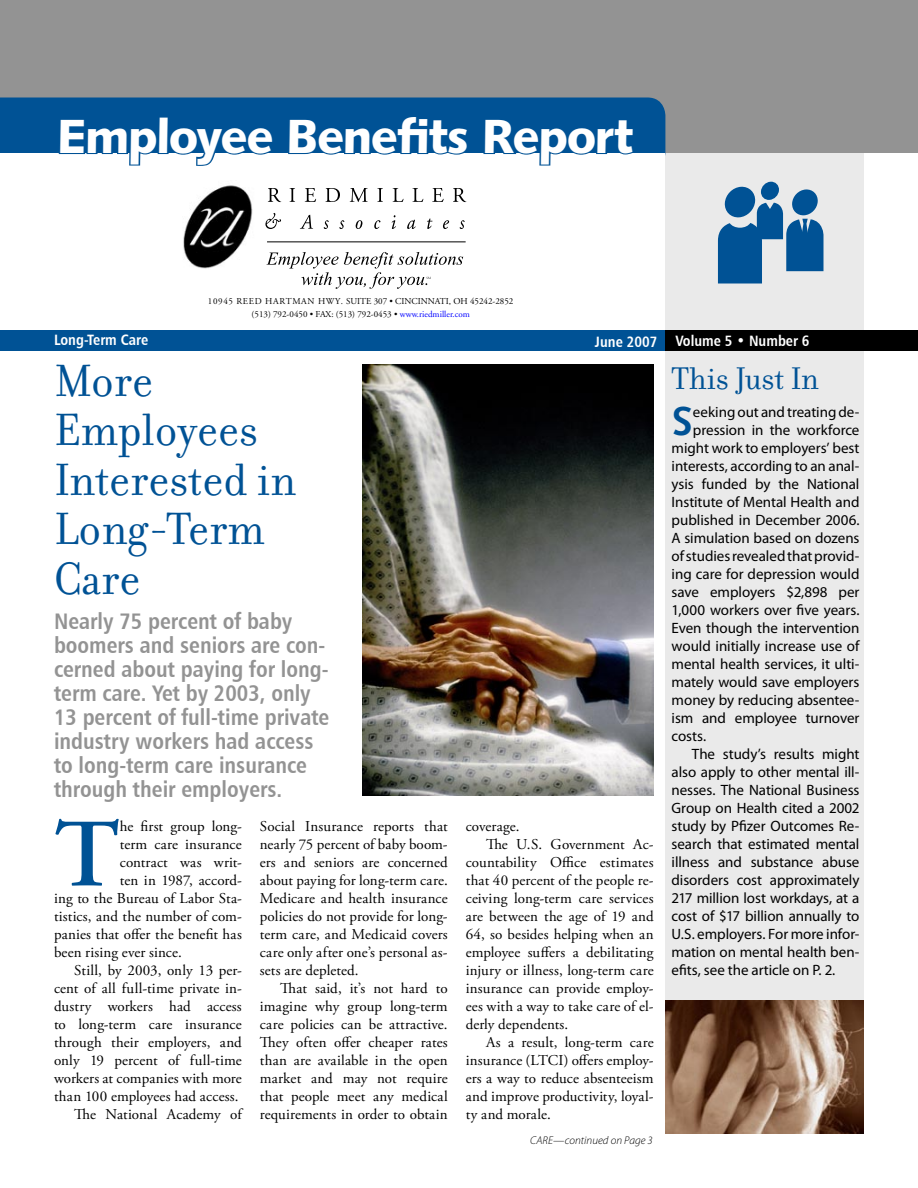
<style>
.page{position:relative;width:918px;height:1188px;background:#fff}
.page>*{position:absolute;margin:0;border:0;box-sizing:border-box;transform-origin:0 0}
.body_copy_first_para{font:600 96.45px "Adobe Garamond Pro";color:#005295}
.headline{font:48.75px/49.5px "Filosofia";color:#005295}
.t1{font:48px "Humanist 531 BT Black A";letter-spacing:-.025em;color:#fff}
.This_just_in_1st_paragraph{font:40.65px "Humanist 531 BT Bold A";color:#005295}
.This_Just_In_Headline{font:33.75px "Filosofia";color:#005295}
.main_subhead{font:22.5px/24px "Humanist 777 BT Bold Condensed B";color:#939393}
.body_copy{font:15px/18px "Adobe Garamond Pro";color:#000;text-align:justify}
.This_just_in_1st_paragraph-2{font:15px "Myriad Pro";letter-spacing:-.005em;color:#000}
.This_Just_In{font:15px/18px "Myriad Pro";letter-spacing:-.005em;color:#000;text-align:justify}
.body_copy_first_para-2{font:15px "Adobe Garamond Pro";letter-spacing:.01em;color:#000}
.Topic_Heading{font:15px "Humanist 777 BT Bold Condensed B";color:#fff}
.t2{font:italic 300 11.25px "Myriad Pro";letter-spacing:.005em;color:#000}
.t3{font:9px "Adobe Garamond";color:#000}
.s1{color:#00f}
</style>
<div class="page">
<div style="left:665px;top:135px;width:199px;height:999px;background:#eaeaea"></div>
<div style="left:0;top:0;width:918px;height:153px;background:#939393"></div>
<div style="left:0;top:98px;width:665px;height:55px;background:#005295"></div>
<div style="left:761px;top:182px;width:18px;height:18px;background:#005295;border-radius:50%"></div>
<svg style="left:718px;top:186px;width:106px;height:98px"></svg>
<div style="left:0;top:330px;width:665px;height:21px;background:#005295"></div>
<div style="left:665px;top:330px;width:253px;height:21px;background:#000"></div>
<svg style="left:57px;top:114px;width:218px;height:52px"></svg>
<div style="left:287px;top:114px;width:184px;height:41px;background:#005295"></div>
<svg style="left:482px;top:116px;width:154px;height:50px"></svg>
<img style="left:665px;top:1001px;width:199px;height:132px">
<img style="left:363px;top:365px;width:291px;height:431px">
<img style="left:183px;top:185px;width:70px;height:84px">
<svg style="left:268px;top:188px;width:13px;height:14px"></svg>
<svg style="left:290px;top:188px;width:5px;height:14px"></svg>
<svg style="left:305px;top:188px;width:11px;height:14px"></svg>
<svg style="left:325px;top:188px;width:15px;height:14px"></svg>
<svg style="left:350px;top:188px;width:18px;height:14px"></svg>
<svg style="left:377px;top:188px;width:6px;height:14px"></svg>
<svg style="left:393px;top:188px;width:11px;height:14px"></svg>
<svg style="left:412px;top:188px;width:11px;height:14px"></svg>
<svg style="left:432px;top:188px;width:12px;height:14px"></svg>
<svg style="left:453px;top:188px;width:13px;height:14px"></svg>
<svg style="left:265px;top:213px;width:16px;height:16px"></svg>
<svg style="left:300px;top:215px;width:13px;height:14px"></svg>
<svg style="left:324px;top:220px;width:5px;height:9px"></svg>
<svg style="left:339px;top:220px;width:5px;height:9px"></svg>
<svg style="left:356px;top:220px;width:7px;height:9px"></svg>
<svg style="left:374px;top:220px;width:7px;height:9px"></svg>
<svg style="left:392px;top:215px;width:4px;height:14px"></svg>
<svg style="left:407px;top:220px;width:9px;height:9px"></svg>
<svg style="left:427px;top:218px;width:6px;height:11px"></svg>
<svg style="left:443px;top:220px;width:6px;height:9px"></svg>
<svg style="left:460px;top:220px;width:5px;height:9px"></svg>
<hr style="left:267px;top:241px;width:199px;height:1px;background:#000">
<svg style="left:266px;top:252px;width:197px;height:37px"></svg>
<p class="t1" style="left:57px;top:106px;width:577px">Employee Benefits Report</p>
<p class="t3" style="left:208px;top:297px;width:307px">10945 REED HARTMAN HWY. SUITE 307 • CINCINNATI, OH 45242-2852</p>
<p class="t3" style="left:252px;top:309px;width:220px">(513) 792-0450 • FAX: (513) 792-0453 • <span class="s1">www.riedmiller.com</span></p>
<p class="Topic_Heading" style="left:54px;top:330px;width:96px">Long-Term Care</p>
<p class="Topic_Heading" style="left:595px;top:332px;width:64px">June 2007</p>
<p class="Topic_Heading" style="left:675px;top:332px;width:136px">Volume 5 • Number 6</p>
<p class="headline" style="left:54px;top:356px;width:244px">More<br>Employees<br>Interested in<br>Long-Term<br>Care</p>
<p class="main_subhead" style="left:54px;top:608px;width:277px">Nearly 75 percent of baby boomers and seniors are con&shy;cerned about paying for long&shy;term care. Yet by 2003, only<br>13 percent of full-time private industry workers had access to long-term care insurance through their employers.</p>
<p class="body_copy_first_para" style="left:54px;top:799px;width:67px">T</p>
<p class="body_copy_first_para-2" style="left:120px;top:818px;width:124px">he first group long-</p>
<p class="body_copy_first_para-2" style="left:120px;top:836px;width:124px">term care insurance</p>
<p class="body_copy_first_para-2" style="left:120px;top:854px;width:124px">contract was writ-</p>
<p class="body_copy_first_para-2" style="left:120px;top:872px;width:124px">ten in 1987, accord-</p>
<p class="body_copy_first_para-2" style="left:54px;top:890px;width:189px">ing to the Bureau of Labor Sta-</p>
<p class="body_copy_first_para-2" style="left:54px;top:908px;width:189px">tistics, and the number of com-</p>
<p class="body_copy_first_para-2" style="left:54px;top:926px;width:189px">panies that offer the benefit has</p>
<p class="body_copy_first_para-2" style="left:54px;top:944px;width:129px">been rising ever since.</p>
<p class="body_copy" style="left:54px;top:962px;width:189px;text-indent:20px">Still, by 2003, only 13 per&shy;cent of all full-time private in&shy;dustry workers had access to long-term care insurance through their employers, and only 19 percent of full-time workers at companies with more than 100 employees had access.</p>
<p class="body_copy" style="left:74px;top:1106px;width:169px">The National Academy of</p>
<p class="body_copy" style="left:260px;top:818px;width:189px">Social Insurance reports that nearly 75 percent of baby boom&shy;ers and seniors are concerned about paying for long-term care.<br>Medicare and health insurance policies do not provide for long&shy;term care, and Medicaid covers care only after one’s personal as&shy;sets are depleted.</p>
<p class="body_copy" style="left:260px;top:980px;width:189px;text-indent:20px">That said, it’s not hard to imagine why group long-term care policies can be attractive.<br>They often offer cheaper rates than are available in the open market and may not require that people meet any medical requirements in order to obtain</p>
<p class="body_copy" style="left:466px;top:818px;width:55px">coverage.</p>
<p class="body_copy" style="left:466px;top:836px;width:189px;text-indent:20px">The U.S. Government Ac&shy;countability Office estimates that 40 percent of the people re&shy;ceiving long-term care services are between the age of 19 and 64, so besides helping when an employee suffers a debilitating injury or illness, long-term care insurance can provide employ&shy;ees with a way to take care of el&shy;derly dependents.</p>
<p class="body_copy" style="left:466px;top:1034px;width:189px;text-indent:20px">As a result, long-term care insurance (LTCI) offers employ&shy;ers a way to reduce absenteeism and improve productivity, loyal&shy;ty and morale.</p>
<p class="t2" style="left:530px;top:1134px;width:124px">CARE—continued on Page 3</p>
<p class="This_Just_In_Headline" style="left:672px;top:360px;width:149px">This Just In</p>
<p class="This_just_in_1st_paragraph" style="left:672px;top:396px;width:23px">S</p>
<p class="This_just_in_1st_paragraph-2" style="left:693px;top:404px;width:168px">eeking out and treating de-</p>
<p class="This_just_in_1st_paragraph-2" style="left:693px;top:422px;width:168px">pression in the workforce</p>
<p class="This_just_in_1st_paragraph-2" style="left:672px;top:440px;width:189px">might work to employers’ best</p>
<p class="This_just_in_1st_paragraph-2" style="left:672px;top:458px;width:189px">interests, according to an anal-</p>
<p class="This_just_in_1st_paragraph-2" style="left:672px;top:476px;width:189px">ysis funded by the National</p>
<p class="This_just_in_1st_paragraph-2" style="left:672px;top:494px;width:189px">Institute of Mental Health and</p>
<p class="This_just_in_1st_paragraph-2" style="left:672px;top:512px;width:189px">published in December 2006.</p>
<p class="This_just_in_1st_paragraph-2" style="left:672px;top:530px;width:189px">A simulation based on dozens</p>
<p class="This_just_in_1st_paragraph-2" style="left:672px;top:548px;width:189px">of studies revealed that provid-</p>
<p class="This_just_in_1st_paragraph-2" style="left:672px;top:566px;width:189px">ing care for depression would</p>
<p class="This_just_in_1st_paragraph-2" style="left:672px;top:584px;width:189px">save employers $2,898 per</p>
<p class="This_just_in_1st_paragraph-2" style="left:672px;top:602px;width:189px">1,000 workers over five years.</p>
<p class="This_just_in_1st_paragraph-2" style="left:672px;top:620px;width:189px">Even though the intervention</p>
<p class="This_just_in_1st_paragraph-2" style="left:672px;top:638px;width:189px">would initially increase use of</p>
<p class="This_just_in_1st_paragraph-2" style="left:672px;top:656px;width:189px">mental health services, it ulti-</p>
<p class="This_just_in_1st_paragraph-2" style="left:672px;top:674px;width:189px">mately would save employers</p>
<p class="This_just_in_1st_paragraph-2" style="left:672px;top:692px;width:189px">money by reducing absentee-</p>
<p class="This_just_in_1st_paragraph-2" style="left:672px;top:710px;width:189px">ism and employee turnover</p>
<p class="This_just_in_1st_paragraph-2" style="left:672px;top:728px;width:36px">costs.</p>
<p class="This_Just_In" style="left:672px;top:746px;width:189px;text-indent:20px">The study’s results might also apply to other mental ill&shy;nesses. The National Business Group on Health cited a 2002 study by Pfizer Outcomes Re&shy;search that estimated mental illness and substance abuse disorders cost approximately 217 million lost workdays, at a cost of $17 billion annually to U.S. employers. For more infor&shy;mation on mental health ben&shy;efits, see the article on P. 2.</p>
</div>
